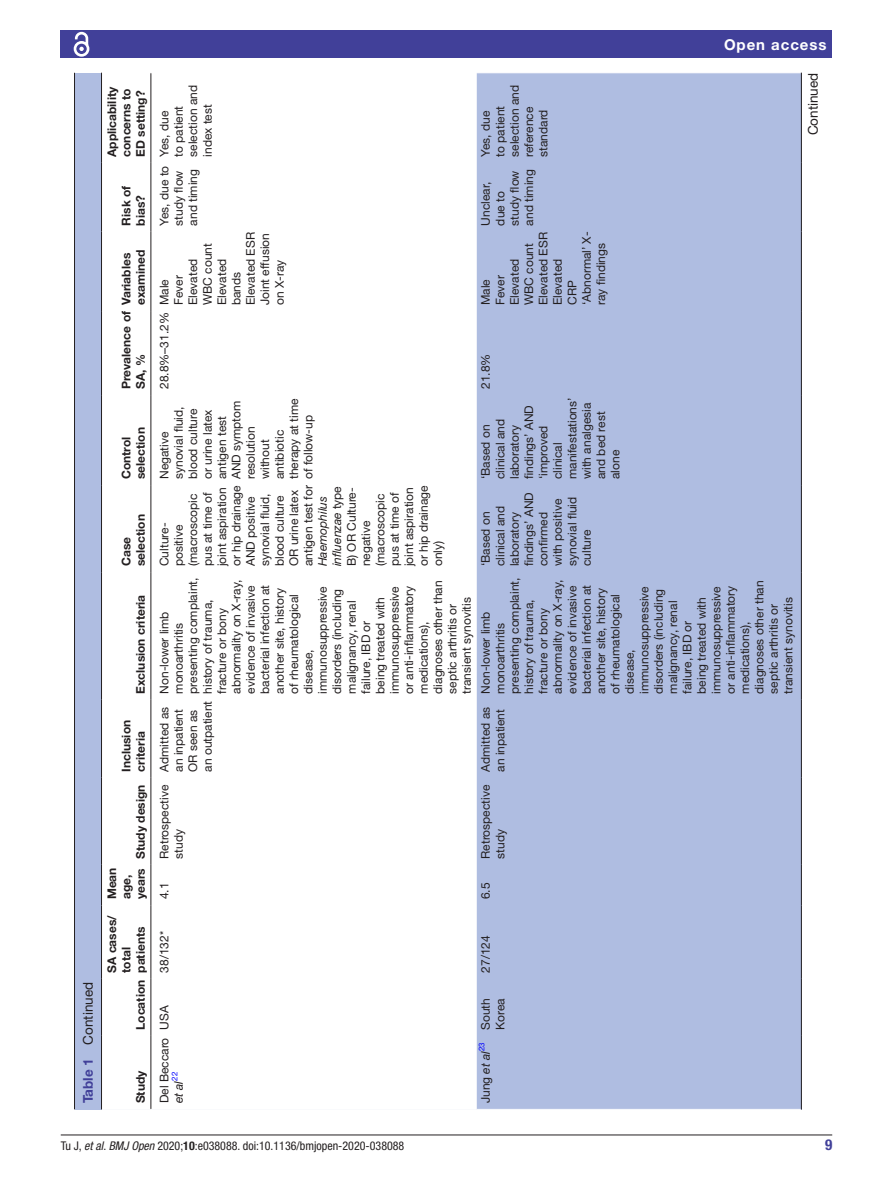
<style>
.page{position:relative;width:893px;height:1191px;background:#fff}
.page>*{position:absolute;margin:0;border:0;box-sizing:border-box;transform-origin:0 0}
.t1{font:700 15px "Helvetica Neue LT Std";letter-spacing:.065em;color:#fff}
.t2{font:700 condensed 15px "Helvetica Neue LT Std";color:#414099}
.t3{font:13.5px "Helvetica Neue LT Std";color:#231f20}
.t4{font:12px/14.4px "Helvetica Neue LT Std";color:#231f20}
.t5{font:700 12px/14.4px "Helvetica Neue LT Std";color:#231f20}
.t6{font:condensed 12px "Helvetica Neue LT Std";color:#231f20}
.t7{font:italic 12px "Helvetica Neue LT Std";color:#231f20}
.t8{font:7.95px "Helvetica Neue LT Std";color:#00f}
.s1{font-weight:700;color:#414099}
.s2{font-style:italic}
.s3{font-weight:700}
</style>
<div class="page">
<hr style="left:61px;top:1134px;width:771px;height:1px;background:#231f20">
<div style="left:61px;top:31px;width:771px;height:27px;background:#414099"></div>
<svg style="left:73px;top:31px;width:17px;height:26px"></svg>
<svg style="left:150px;top:73px;width:327px;height:1036px"></svg>
<div style="left:477px;top:73px;width:324px;height:1036px;background:#afbde1"></div>
<hr style="left:101px;top:1035px;width:1px;height:74px;background:#231f20">
<hr style="left:151px;top:1035px;width:1px;height:74px;background:#231f20">
<hr style="left:101px;top:978px;width:1px;height:57px;background:#231f20">
<hr style="left:151px;top:978px;width:1px;height:57px;background:#231f20">
<hr style="left:101px;top:905px;width:1px;height:73px;background:#231f20">
<hr style="left:151px;top:905px;width:1px;height:73px;background:#231f20">
<hr style="left:101px;top:864px;width:1px;height:41px;background:#231f20">
<hr style="left:151px;top:864px;width:1px;height:41px;background:#231f20">
<hr style="left:101px;top:777px;width:1px;height:87px;background:#231f20">
<hr style="left:151px;top:777px;width:1px;height:87px;background:#231f20">
<hr style="left:101px;top:699px;width:1px;height:78px;background:#231f20">
<hr style="left:151px;top:699px;width:1px;height:78px;background:#231f20">
<hr style="left:101px;top:572px;width:1px;height:127px;background:#231f20">
<hr style="left:151px;top:572px;width:1px;height:127px;background:#231f20">
<hr style="left:101px;top:485px;width:1px;height:87px;background:#231f20">
<hr style="left:151px;top:485px;width:1px;height:87px;background:#231f20">
<hr style="left:101px;top:395px;width:1px;height:90px;background:#231f20">
<hr style="left:151px;top:395px;width:1px;height:90px;background:#231f20">
<hr style="left:101px;top:311px;width:1px;height:84px;background:#231f20">
<hr style="left:151px;top:311px;width:1px;height:84px;background:#231f20">
<hr style="left:101px;top:231px;width:1px;height:80px;background:#231f20">
<hr style="left:151px;top:231px;width:1px;height:80px;background:#231f20">
<hr style="left:101px;top:163px;width:1px;height:68px;background:#231f20">
<hr style="left:151px;top:163px;width:1px;height:68px;background:#231f20">
<hr style="left:101px;top:73px;width:1px;height:90px;background:#231f20">
<hr style="left:151px;top:73px;width:1px;height:90px;background:#231f20">
<hr style="left:801px;top:1035px;width:1px;height:74px;background:#231f20">
<hr style="left:801px;top:978px;width:1px;height:57px;background:#231f20">
<hr style="left:801px;top:905px;width:1px;height:73px;background:#231f20">
<hr style="left:801px;top:864px;width:1px;height:41px;background:#231f20">
<hr style="left:801px;top:777px;width:1px;height:87px;background:#231f20">
<hr style="left:801px;top:699px;width:1px;height:78px;background:#231f20">
<hr style="left:801px;top:572px;width:1px;height:127px;background:#231f20">
<hr style="left:801px;top:485px;width:1px;height:87px;background:#231f20">
<hr style="left:801px;top:395px;width:1px;height:90px;background:#231f20">
<hr style="left:801px;top:311px;width:1px;height:84px;background:#231f20">
<hr style="left:801px;top:231px;width:1px;height:80px;background:#231f20">
<hr style="left:801px;top:163px;width:1px;height:68px;background:#231f20">
<hr style="left:801px;top:73px;width:1px;height:90px;background:#231f20">
<div style="left:75px;top:73px;width:18px;height:1036px;background:#afbde1"></div>
<hr style="left:74px;top:73px;width:1px;height:1036px;background:#231f20">
<p class="t3" style="left:80px;top:1103px;width:123px;rotate:-90deg"><span class="s1">Table 1</span> Continued</p>
<p class="t5" style="left:104px;top:157px;width:72px;rotate:-90deg">Applicability concerns to<br>ED setting?</p>
<p class="t5" style="left:119px;top:225px;width:41px;rotate:-90deg">Risk of bias?</p>
<p class="t5" style="left:119px;top:305px;width:57px;rotate:-90deg">Variables examined</p>
<p class="t5" style="left:119px;top:389px;width:79px;rotate:-90deg">Prevalence of<br>SA, %</p>
<p class="t5" style="left:119px;top:479px;width:53px;rotate:-90deg">Control selection</p>
<p class="t5" style="left:119px;top:566px;width:53px;rotate:-90deg">Case selection</p>
<p class="t5" style="left:133px;top:693px;width:101px;rotate:-90deg">Exclusion criteria</p>
<p class="t5" style="left:119px;top:771px;width:53px;rotate:-90deg">Inclusion criteria</p>
<p class="t5" style="left:104px;top:899px;width:116px;rotate:-90deg">Mean<br>age,<br>years Study design</p>
<p class="t5" style="left:104px;top:972px;width:59px;rotate:-90deg">SA cases/ total patients</p>
<p class="t5" style="left:133px;top:1029px;width:51px;rotate:-90deg">Location</p>
<p class="t5" style="left:133px;top:1103px;width:34px;rotate:-90deg">Study</p>
<p class="t4" style="left:157px;top:157px;width:73px;rotate:-90deg">Yes, due<br>to patient selection and index test</p>
<p class="t4" style="left:157px;top:225px;width:61px;rotate:-90deg">Yes, due to study flow and timing</p>
<p class="t4" style="left:157px;top:305px;width:74px;text-indent:-84px;rotate:-90deg">28.8%–31.2% Male<br>Fever<br>Elevated<br>WBC count<br>Elevated bands<br>Elevated ESR<br>Joint effusion on X-ray</p>
<p class="t4" style="left:157px;top:479px;width:82px;rotate:-90deg">Negative synovial fluid, blood culture or urine latex antigen test<br>AND symptom resolution without antibiotic therapy at time of follow-up</p>
<p class="t4" style="left:157px;top:566px;width:82px;rotate:-90deg">Culture&shy;positive (macroscopic pus at time of joint aspiration or hip drainage<br>AND positive synovial fluid, blood culture<br>OR urine latex antigen test for</p>
<p class="t4" style="left:315px;top:566px;width:82px;rotate:-90deg"><span class="s2">Haemophilus influenzae</span> type<br>B) OR Culture&shy;negative (macroscopic pus at time of joint aspiration or hip drainage only)</p>
<p class="t4" style="left:478px;top:157px;width:73px;rotate:-90deg">Yes, due<br>to patient selection and reference standard</p>
<p class="t4" style="left:478px;top:225px;width:58px;rotate:-90deg">Unclear, due to study flow and timing</p>
<p class="t4" style="left:478px;top:305px;width:75px;rotate:-90deg">Male<br>Fever<br>Elevated<br>WBC count<br>Elevated ESR<br>Elevated<br>CRP ‘Abnormal’ X&shy;ray findings</p>
<p class="t4" style="left:478px;top:389px;width:37px;rotate:-90deg">21.8%</p>
<p class="t4" style="left:478px;top:479px;width:83px;rotate:-90deg">‘Based on clinical and laboratory findings’ AND ‘improved clinical manifestations’ with analgesia and bed rest alone</p>
<p class="t4" style="left:478px;top:566px;width:75px;rotate:-90deg">‘Based on clinical and laboratory findings’ AND confirmed with positive synovial fluid culture</p>
<p class="t1" style="left:724px;top:35px;width:104px">Open access</p>
<p class="t3" style="left:805px;top:135px;width:64px;rotate:-90deg">Continued</p>
<p class="t4" style="left:157px;top:693px;width:118px;rotate:-90deg">Non-lower limb monoarthritis presenting complaint, history of trauma, fracture or bony abnormality on X-ray, evidence of invasive bacterial infection at another site, history of rheumatological disease, immunosuppressive disorders (including malignancy, renal failure, IBD or<br>being treated with immunosuppressive or anti-inflammatory medications), diagnoses other than septic arthritis or transient synovitis</p>
<p class="t4" style="left:157px;top:771px;width:72px;rotate:-90deg">Admitted as an inpatient<br>OR seen as an outpatient</p>
<p class="t4" style="left:157px;top:858px;width:76px;rotate:-90deg">Retrospective study</p>
<p class="t4" style="left:478px;top:693px;width:118px;rotate:-90deg">Non-lower limb monoarthritis presenting complaint, history of trauma, fracture or bony abnormality on X-ray, evidence of invasive bacterial infection at another site, history of rheumatological disease, immunosuppressive disorders (including malignancy, renal failure, IBD or<br>being treated with immunosuppressive or anti-inflammatory medications), diagnoses other than septic arthritis or transient synovitis</p>
<p class="t4" style="left:478px;top:771px;width:66px;rotate:-90deg">Admitted as an inpatient</p>
<p class="t4" style="left:478px;top:858px;width:76px;rotate:-90deg">Retrospective study</p>
<p class="t4" style="left:157px;top:899px;width:18px;rotate:-90deg">4.1</p>
<p class="t4" style="left:478px;top:899px;width:18px;rotate:-90deg">6.5</p>
<p class="t4" style="left:157px;top:972px;width:43px;rotate:-90deg">38/132*</p>
<p class="t4" style="left:157px;top:1029px;width:26px;rotate:-90deg">USA</p>
<p class="t4" style="left:157px;top:1103px;width:67px;rotate:-90deg">Del Beccaro</p>
<p class="t8" style="left:170px;top:1081px;width:10px;rotate:-90deg">22</p>
<p class="t7" style="left:171px;top:1103px;width:24px;rotate:-90deg">et al</p>
<p class="t4" style="left:478px;top:972px;width:39px;rotate:-90deg">27/124</p>
<p class="t4" style="left:478px;top:1029px;width:33px;rotate:-90deg">South<br>Korea</p>
<p class="t4" style="left:478px;top:1103px;width:63px;rotate:-90deg">Jung <span class="s2">et al</span><sup>23</sup></p>
<p class="t6" style="left:61px;top:1138px;width:345px">Tu J, <span class="s2">et al</span>. <span class="s2">BMJ Open</span> 2020;<span class="s3">10</span>:e038088. doi:10.1136/bmjopen-2020-038088</p>
<p class="t2" style="left:825px;top:1135px;width:9px">9</p>
</div>
